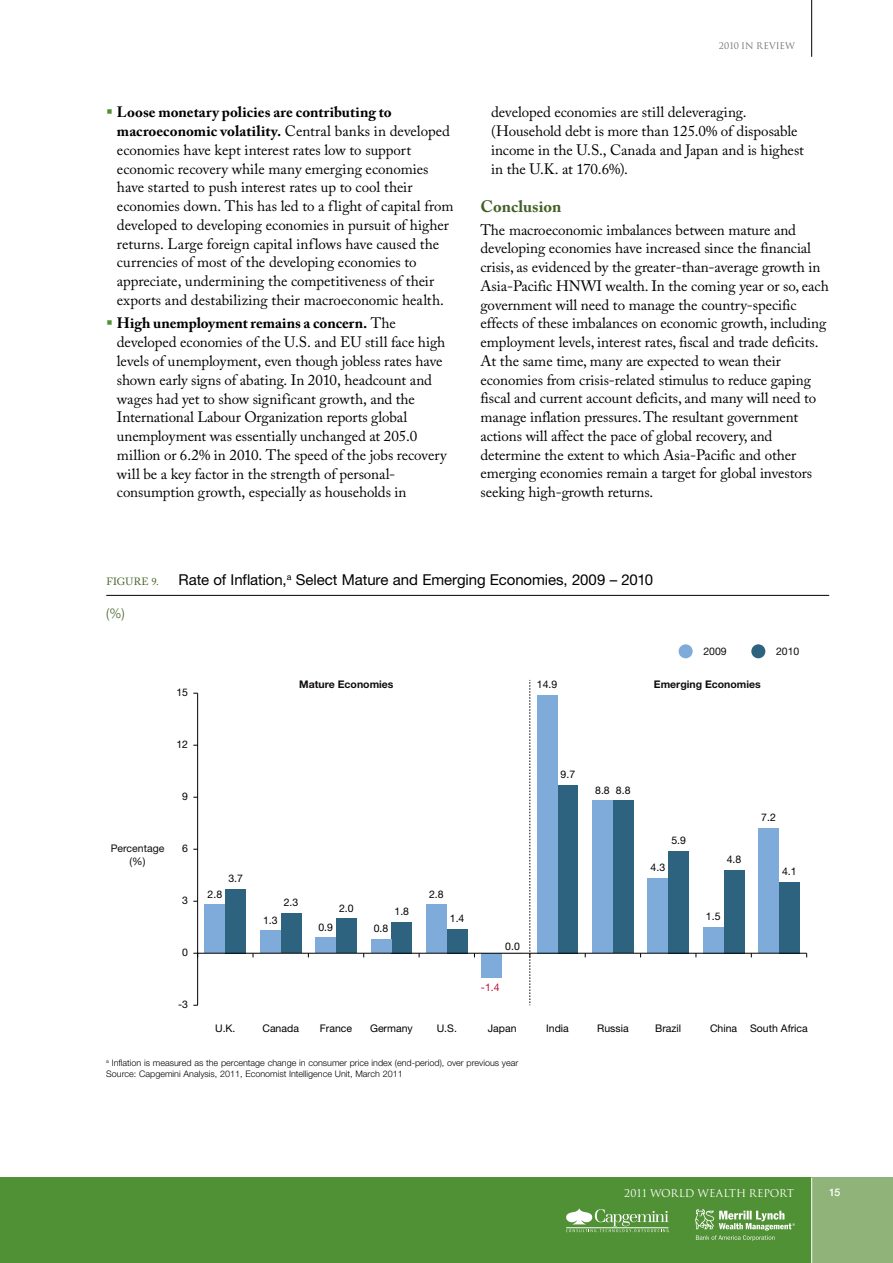
<style>
.page{position:relative;width:893px;height:1263px;background:#fff}
.page>*{position:absolute;margin:0;border:0;box-sizing:border-box;transform-origin:0 0}
.t1{font:700 16.5px "Adobe Caslon Pro";letter-spacing:-.005em;color:#436026}
.t2{font:15px/18.8px "Adobe Caslon Pro";letter-spacing:-.005em;color:#000}
.t3{font:15px "Helvetica Neue LT Std";letter-spacing:-.005em;color:#000}
.t4{font:300 13.5px "Helvetica Neue LT Std";color:#436026}
.t5{font:10.5px "Helvetica Neue LT Std";color:#000}
.t6{font:700 10.5px "Helvetica Neue LT Std";color:#100c0f}
.t7{font:10.5px "Trajan Pro";letter-spacing:-.015em;color:#fff}
.t8{font:10.5px/12.6px "Helvetica Neue LT Std";color:#100c0f;text-align:center}
.t9{font:10.5px "Helvetica Neue LT Std";letter-spacing:-.005em;color:#110e10}
.t10{font:10.5px "Adobe Caslon Pro";color:#436026}
.t11{font:10.5px "Helvetica Neue LT Std";color:#b81237}
.t12{font:500 10.5px "Helvetica Neue LT Std";color:#fff}
.t13{font:300 9px/11.1px "Helvetica Neue LT Std";color:#000}
.t14{font:9px "Trajan Pro";letter-spacing:-.01em;color:#6d6e71}
.s1{font-weight:700}
.s2{font-family:"Adobe Caslon Pro";font-size:10.5px;color:#436026}
</style>
<div class="page">
<hr style="left:811px;top:0;width:1px;height:57px;background:#000">
<div style="left:0;top:1177px;width:893px;height:86px;background:#519136"></div>
<div style="left:812px;top:1177px;width:81px;height:86px;background:#8fb378"></div>
<hr style="left:811px;top:1177px;width:1px;height:86px;background:#fff">
<svg style="left:566px;top:1208px;width:103px;height:24px"></svg>
<svg style="left:695px;top:1209px;width:100px;height:32px"></svg>
<hr style="left:106px;top:595px;width:723px;height:1px;background:#000">
<hr style="left:197px;top:693px;width:1px;height:312px;background:#000">
<div style="left:225px;top:889px;width:21px;height:64px;background:#2d637f"></div>
<div style="left:281px;top:913px;width:20px;height:40px;background:#2d637f"></div>
<div style="left:336px;top:918px;width:21px;height:35px;background:#2d637f"></div>
<div style="left:391px;top:922px;width:21px;height:31px;background:#2d637f"></div>
<div style="left:447px;top:929px;width:21px;height:24px;background:#2d637f"></div>
<div style="left:557px;top:785px;width:21px;height:168px;background:#2d637f"></div>
<div style="left:613px;top:801px;width:21px;height:152px;background:#2d637f"></div>
<div style="left:668px;top:851px;width:21px;height:102px;background:#2d637f"></div>
<div style="left:724px;top:870px;width:20px;height:83px;background:#2d637f"></div>
<div style="left:779px;top:882px;width:21px;height:71px;background:#2d637f"></div>
<div style="left:205px;top:905px;width:20px;height:48px;background:#7fabdb"></div>
<div style="left:260px;top:931px;width:21px;height:22px;background:#7fabdb"></div>
<div style="left:315px;top:938px;width:21px;height:15px;background:#7fabdb"></div>
<div style="left:371px;top:939px;width:20px;height:14px;background:#7fabdb"></div>
<div style="left:426px;top:905px;width:21px;height:48px;background:#7fabdb"></div>
<div style="left:481px;top:953px;width:21px;height:24px;background:#7fabdb"></div>
<div style="left:537px;top:695px;width:20px;height:258px;background:#7fabdb"></div>
<div style="left:592px;top:801px;width:21px;height:152px;background:#7fabdb"></div>
<div style="left:647px;top:879px;width:21px;height:74px;background:#7fabdb"></div>
<div style="left:703px;top:927px;width:21px;height:26px;background:#7fabdb"></div>
<div style="left:758px;top:828px;width:21px;height:125px;background:#7fabdb"></div>
<div style="left:679px;top:644px;width:14px;height:14px;background:#7fabdb;border-radius:50%"></div>
<div style="left:751px;top:644px;width:14px;height:14px;background:#2d637f;border-radius:50%"></div>
<hr style="left:198px;top:953px;width:609px;height:1px;background:#000">
<svg style="left:530px;top:680px;width:1px;height:325px"></svg>
<p class="t2" style="left:117px;top:103px;width:338px"><span class="s1">Loose monetary policies are contributing to macroeconomic volatility.</span> Central banks in developed economies have kept interest rates low to support economic recovery while many emerging economies have started to push interest rates up to cool their economies down. This has led to a flight of capital from developed to developing economies in pursuit of higher returns. Large foreign capital inflows have caused the currencies of most of the developing economies to appreciate, undermining the competitiveness of their exports and destabilizing their macroeconomic health.</p>
<p class="t2" style="left:117px;top:314px;width:331px"><span class="s1">High unemployment remains a concern.</span> The developed economies of the U.S. and EU still face high levels of unemployment, even though jobless rates have shown early signs of abating. In 2010, headcount and wages had yet to show significant growth, and the International Labour Organization reports global unemployment was essentially unchanged at 205.0 million or 6.2% in 2010. The speed of the jobs recovery will be a key factor in the strength of personal&shy;consumption growth, especially as households in</p>
<p class="t14" style="left:719px;top:40px;width:70px">2010 IN REVIEW</p>
<p class="t2" style="left:491px;top:103px;width:314px">developed economies are still deleveraging. (Household debt is more than 125.0% of disposable income in the U.S., Canada and Japan and is highest in the U.K. at 170.6%).</p>
<p class="t1" style="left:480px;top:196px;width:82px">Conclusion</p>
<p class="t2" style="left:480px;top:220px;width:350px">The macroeconomic imbalances between mature and developing economies have increased since the financial crisis, as evidenced by the greater-than-average growth in Asia-Pacific HNWI wealth. In the coming year or so, each government will need to manage the country-specific effects of these imbalances on economic growth, including employment levels, interest rates, fiscal and trade deficits.<br>At the same time, many are expected to wean their economies from crisis-related stimulus to reduce gaping fiscal and current account deficits, and many will need to manage inflation pressures. The resultant government actions will affect the pace of global recovery, and determine the extent to which Asia-Pacific and other emerging economies remain a target for global investors seeking high-growth returns.</p>
<p class="t10" style="left:106px;top:575px;width:28px">Figure</p>
<p class="t3" style="left:151px;top:570px;width:503px"><span class="s2">9.</span> Rate of Inflation,<sup>a</sup> Select Mature and Emerging Economies, 2009 – 2010</p>
<p class="t4" style="left:106px;top:605px;width:20px">(%)</p>
<p class="t9" style="left:703px;top:645px;width:25px">2009</p>
<p class="t9" style="left:776px;top:645px;width:25px">2010</p>
<p class="t5" style="left:176px;top:686px;width:13px">15</p>
<p class="t5" style="left:176px;top:738px;width:13px">12</p>
<p class="t8" style="left:111px;top:842px;width:55px">Percentage (%)</p>
<p class="t5" style="left:182px;top:790px;width:7px">9</p>
<p class="t5" style="left:182px;top:842px;width:7px">6</p>
<p class="t5" style="left:182px;top:894px;width:7px">3</p>
<p class="t5" style="left:182px;top:946px;width:7px">0</p>
<p class="t5" style="left:178px;top:998px;width:11px">-3</p>
<p class="t6" style="left:299px;top:678px;width:96px">Mature Economies</p>
<p class="t6" style="left:654px;top:678px;width:108px">Emerging Economies</p>
<p class="t5" style="left:537px;top:678px;width:22px">14.9</p>
<p class="t5" style="left:228px;top:872px;width:16px">3.7</p>
<p class="t5" style="left:208px;top:888px;width:16px">2.8</p>
<p class="t5" style="left:284px;top:896px;width:16px">2.3</p>
<p class="t5" style="left:263px;top:914px;width:16px">1.3</p>
<p class="t5" style="left:339px;top:901px;width:16px">2.0</p>
<p class="t5" style="left:394px;top:905px;width:16px">1.8</p>
<p class="t5" style="left:318px;top:921px;width:16px">0.9</p>
<p class="t5" style="left:374px;top:922px;width:16px">0.8</p>
<p class="t5" style="left:429px;top:888px;width:16px">2.8</p>
<p class="t5" style="left:450px;top:912px;width:16px">1.4</p>
<p class="t5" style="left:505px;top:940px;width:16px">0.0</p>
<p class="t11" style="left:481px;top:981px;width:20px">-1.4</p>
<p class="t5" style="left:561px;top:768px;width:16px">9.7</p>
<p class="t5" style="left:595px;top:784px;width:37px">8.8 8.8</p>
<p class="t5" style="left:671px;top:834px;width:16px">5.9</p>
<p class="t5" style="left:651px;top:861px;width:16px">4.3</p>
<p class="t5" style="left:727px;top:853px;width:16px">4.8</p>
<p class="t5" style="left:706px;top:910px;width:16px">1.5</p>
<p class="t5" style="left:761px;top:811px;width:16px">7.2</p>
<p class="t5" style="left:782px;top:865px;width:16px">4.1</p>
<p class="t5" style="left:215px;top:1021px;width:22px">U.K.</p>
<p class="t5" style="left:262px;top:1021px;width:38px">Canada</p>
<p class="t5" style="left:320px;top:1021px;width:34px">France</p>
<p class="t5" style="left:370px;top:1021px;width:44px">Germany</p>
<p class="t5" style="left:437px;top:1021px;width:22px">U.S.</p>
<p class="t5" style="left:488px;top:1021px;width:30px">Japan</p>
<p class="t5" style="left:546px;top:1021px;width:24px">India</p>
<p class="t5" style="left:597px;top:1021px;width:33px">Russia</p>
<p class="t5" style="left:655px;top:1021px;width:28px">Brazil</p>
<p class="t5" style="left:710px;top:1021px;width:99px">China South Africa</p>
<p class="t13" style="left:106px;top:1057px;width:413px"><sup>a</sup> Inflation is measured as the percentage change in consumer price index (end-period), over previous year<br>Source: Capgemini Analysis, 2011, Economist Intelligence Unit, March 2011</p>
<p class="t7" style="left:624px;top:1186px;width:163px">2011 WORLD WEALTH RE PORT</p>
<p class="t12" style="left:829px;top:1186px;width:13px">15</p>
</div>
